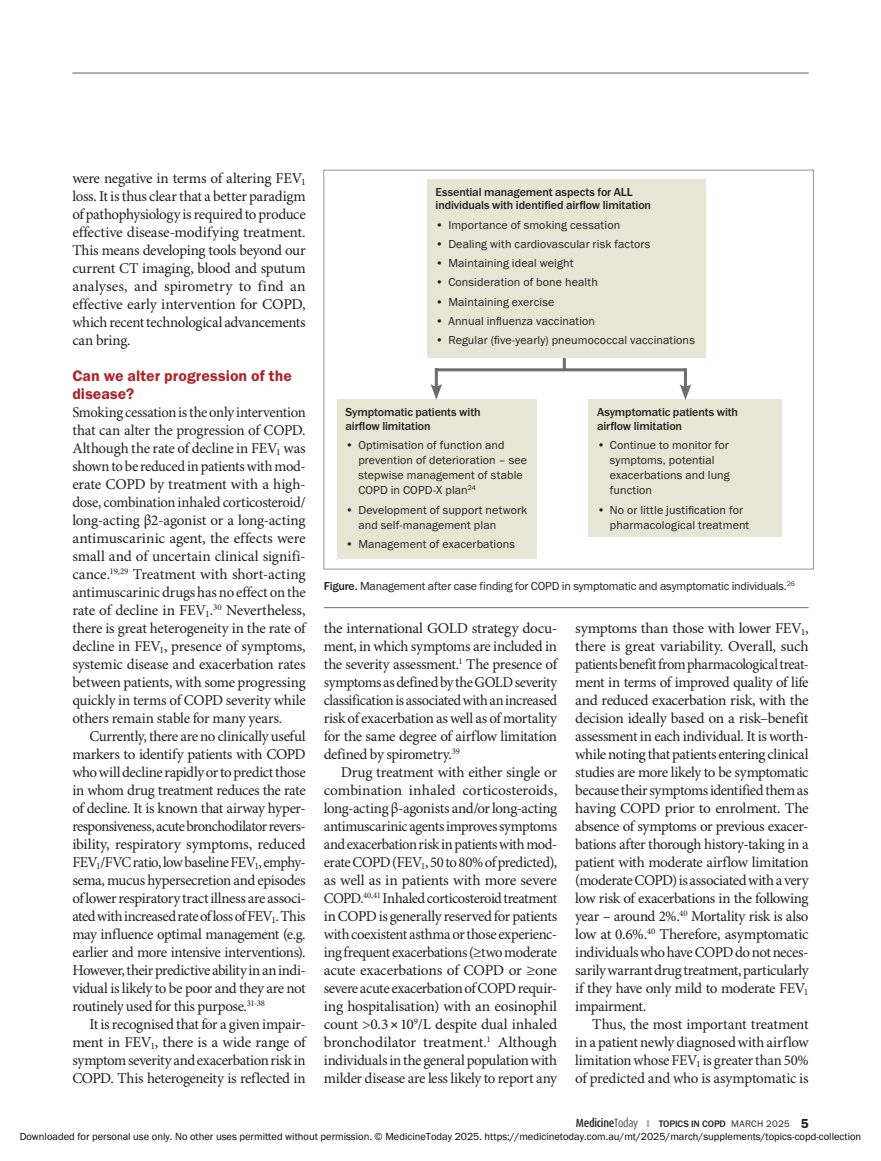
<style>
.page{position:relative;width:881px;height:1161px;background:#fff}
.page>*{position:absolute;margin:0;border:0;box-sizing:border-box;transform-origin:0 0}
.Sub_Head_A-FG_Red{font:15.75px/18px "Franklin Gothic URW Dem";letter-spacing:.005em;color:#ae2226}
.Article_Text{font:15px/18px "Minion Pro";letter-spacing:-.025em;color:#231f20;text-align:justify}
.Article_Text_no_indent{font:15px/18px "Minion Pro";letter-spacing:-.015em;color:#231f20;text-align:justify}
.Caption_Rule_below{font:12px/15px "Franklin Gothic URW Boo";letter-spacing:.01em;color:#231f20}
.Table_Sub_Head_8{font:500 12px "Franklin Gothic URW";letter-spacing:-.01em;color:#231f20}
.Caption_Rule_below-2{font:12px "Franklin Gothic URW Boo";letter-spacing:-.015em;color:#231f20}
.t1{font:10.5px "Franklin Gothic URW Boo";color:#000}
.t2{font:500 9.75px "Franklin Gothic URW";letter-spacing:-.01em;color:#231f20}
.s1{font-family:"Franklin Gothic URW";font-weight:500}
.s2{font-family:"Franklin Gothic URW Boo"}
.s3{font-family:"Dax Condensed";font-size:12px}
.s4{font-family:"Dax Condensed";font-weight:300;font-size:12px}
.s5{color:#a8a9ad}
.s6{font-family:"Franklin Gothic URW Boo";font-weight:400}
.s7{font-family:"Franklin Gothic URW Dem";font-weight:400;font-size:13.5px}
</style>
<div class="page">
<hr style="left:72px;top:72px;width:736px;height:2px;background:#939598">
<hr style="left:324px;top:607px;width:484px;height:1px;background:#6c6d70">
<div style="left:337px;top:400px;width:199px;height:159px;background:#e7e5d4"></div>
<div style="left:588px;top:400px;width:194px;height:137px;background:#e7e5d4"></div>
<hr style="left:562px;top:334px;width:3px;height:36px;background:#6c6d70">
<hr style="left:683px;top:368px;width:3px;height:22px;background:#6c6d70">
<svg style="left:679px;top:384px;width:12px;height:16px"></svg>
<hr style="left:434px;top:368px;width:3px;height:21px;background:#6c6d70">
<svg style="left:430px;top:384px;width:12px;height:16px"></svg>
<hr style="left:435px;top:368px;width:250px;height:3px;background:#6c6d70">
<div style="left:427px;top:179px;width:278px;height:178px;background:#e7e5d4"></div>
<p class="Article_Text" style="left:72px;top:169px;width:235px">were negative in terms of altering FEV<sub>1 </sub>loss. It is thus clear that a better paradigm of pathophysiology is required to produce effective disease-modifying treatment.<br>This means developing tools beyond our current CT imaging, blood and sputum analyses, and spirometry to find an effective early intervention for COPD, which recent technological advancements can bring.</p>
<p class="Sub_Head_A-FG_Red" style="left:72px;top:366px;width:221px">Can we alter progression of the disease?</p>
<p class="Article_Text_no_indent" style="left:72px;top:403px;width:235px">Smoking cessation is the only intervention that can alter the progression of COPD.<br>Although the rate of decline in FEV<sub>1</sub> was shown to be reduced in patients with mod&shy;erate COPD by treatment with a high&shy;dose, combination inhaled corticosteroid/ long-acting β2-agonist or a long-acting antimuscarinic agent, the effects were small and of uncertain clinical signifi&shy;cance.<sup>19,29</sup> Treatment with short-acting antimuscarinic drugs has no effect on the rate of decline in FEV<sub>1</sub>.<sup>30</sup> Nevertheless, there is great heterogeneity in the rate of decline in FEV<sub>1</sub>, presence of symptoms, systemic disease and exacerbation rates between patients, with some progressing quickly in terms of COPD severity while others remain stable for many years.</p>
<p class="Article_Text" style="left:72px;top:727px;width:235px;text-indent:17px">Currently, there are no clinically useful markers to identify patients with COPD who will decline rapidly or to predict those in whom drug treatment reduces the rate of decline. It is known that airway hyper&shy;responsiveness, acute bronchodilator revers&shy;ibility, respiratory symptoms, reduced FEV<sub>1</sub>/FVC ratio, low baseline FEV<sub>1</sub>, emphy&shy;sema, mucus hypersecretion and episodes of lower respiratory tract illness are associ&shy;ated with increased rate of loss of FEV<sub>1</sub>. This may influence optimal management (e.g. earlier and more intensive interventions).<br>However, their predictive ability in an indi&shy;vidual is likely to be poor and they are not routinely used for this purpose.<sup>31-38</sup></p>
<p class="Article_Text" style="left:72px;top:1015px;width:235px;text-indent:17px">It is recognised that for a given impair&shy;ment in FEV<sub>1</sub>, there is a wide range of symptom severity and exacerbation risk in COPD. This heterogeneity is reflected in</p>
<p class="Table_Sub_Head_8" style="left:435px;top:184px;width:199px">Essential management aspects for ALL</p>
<p class="Table_Sub_Head_8" style="left:435px;top:198px;width:217px">individuals with identified airflow limitation</p>
<p class="Caption_Rule_below" style="left:435px;top:217px;width:186px">• Importance of smoking cessation</p>
<p class="Caption_Rule_below" style="left:435px;top:236px;width:216px">• Dealing with cardiovascular risk factors</p>
<p class="Caption_Rule_below" style="left:435px;top:255px;width:139px">• Maintaining ideal weight</p>
<p class="Caption_Rule_below" style="left:435px;top:275px;width:164px">• Consideration of bone health</p>
<p class="Caption_Rule_below" style="left:435px;top:294px;width:120px">• Maintaining exercise</p>
<p class="Caption_Rule_below" style="left:435px;top:313px;width:161px">• Annual influenza vaccination</p>
<p class="Caption_Rule_below" style="left:435px;top:332px;width:261px">• Regular (five-yearly) pneumococcal vaccinations</p>
<p class="Table_Sub_Head_8" style="left:345px;top:405px;width:136px">Symptomatic patients with</p>
<p class="Table_Sub_Head_8" style="left:345px;top:419px;width:86px">airflow limitation</p>
<p class="Caption_Rule_below" style="left:358px;top:438px;width:170px;text-indent:-13px">• Optimisation of function and prevention of deterioration – see stepwise management of stable<br>COPD in COPD-X plan<sup>24</sup></p>
<p class="Caption_Rule_below" style="left:358px;top:502px;width:170px;text-indent:-13px">• Development of support network and self-management plan</p>
<p class="Caption_Rule_below" style="left:345px;top:536px;width:171px">• Management of exacerbations</p>
<p class="Table_Sub_Head_8" style="left:597px;top:405px;width:142px">Asymptomatic patients with</p>
<p class="Table_Sub_Head_8" style="left:597px;top:419px;width:86px">airflow limitation</p>
<p class="Caption_Rule_below" style="left:609px;top:438px;width:121px;text-indent:-13px">• Continue to monitor for symptoms, potential exacerbations and lung function</p>
<p class="Caption_Rule_below" style="left:609px;top:502px;width:141px;text-indent:-13px">• No or little justification for pharmacological treatment</p>
<p class="Caption_Rule_below-2" style="left:324px;top:579px;width:472px"><span class="s1">Figure.</span> Management after case finding for COPD in symptomatic and asymptomatic individuals.<sup>26</sup></p>
<p class="Article_Text" style="left:324px;top:619px;width:235px">the international GOLD strategy docu&shy;ment, in which symptoms are included in the severity assessment.<sup>1</sup> The presence of symptoms as defined by the GOLD severity classification is associated with an increased risk of exacerbation as well as of mortality for the same degree of airflow limitation defined by spirometry.<sup>39</sup></p>
<p class="Article_Text" style="left:324px;top:763px;width:235px;text-indent:17px">Drug treatment with either single or combination inhaled corticosteroids, long-acting β-agonists and/or long-acting antimuscarinic agents improves symptoms and exacerbation risk in patients with mod&shy;erate COPD (FEV<sub>1</sub>, 50 to 80% of predicted), as well as in patients with more severe COPD.<sup>40,41</sup> Inhaled corticosteroid treatment in COPD is generally reserved for patients with coexistent asthma or those experienc&shy;ing frequent exacerbations (≥two moderate acute exacerbations of COPD or ≥one severe acute exacerbation of COPD requir&shy;ing hospitalisation) with an eosinophil count &gt;0.3<span class="s2">×</span>10<sup>9</sup>/L despite dual inhaled bronchodilator treatment.<sup>1</sup> Although individuals in the general population with milder disease are less likely to report any</p>
<p class="Article_Text" style="left:575px;top:619px;width:235px">symptoms than those with lower FEV<sub>1</sub>, there is great variability. Overall, such patients benefit from pharmacological treat&shy;ment in terms of improved quality of life and reduced exacerbation risk, with the decision ideally based on a risk–benefit assessment in each individual. It is worth&shy;while noting that patients entering clinical studies are more likely to be symptomatic because their symptoms identified them as having COPD prior to enrolment. The absence of symptoms or previous exacer&shy;bations after thorough history-taking in a patient with moderate airflow limitation (moderate COPD) is associated with a very low risk of exacerbations in the following year – around 2%.<sup>40</sup> Mortality risk is also low at 0.6%.<sup>40</sup> Therefore, asymptomatic individuals who have COPD do not neces&shy;sarily warrant drug treatment, particularly if they have only mild to moderate FEV<sub>1 </sub>impairment.</p>
<p class="Article_Text" style="left:575px;top:1015px;width:235px;text-indent:17px">Thus, the most important treatment in a patient newly diagnosed with airflow limitation whose FEV<sub>1</sub> is greater than 50% of predicted and who is asymptomatic is</p>
<p class="t2" style="left:575px;top:1118px;width:234px"><span class="s3">Medicine</span><span class="s4">Today</span> <span class="s5">❙</span> TOPICS IN COPD <span class="s6">MARCH 2025</span> <span class="s7">5</span></p>
<p class="t1" style="left:20px;top:1130px;width:842px">Downloaded for personal use only. No other uses permitted without permission. © MedicineToday 2025. https://medicinetoday.com.au/mt/2025/march/supplements/topics-copd-collection</p>
</div>
